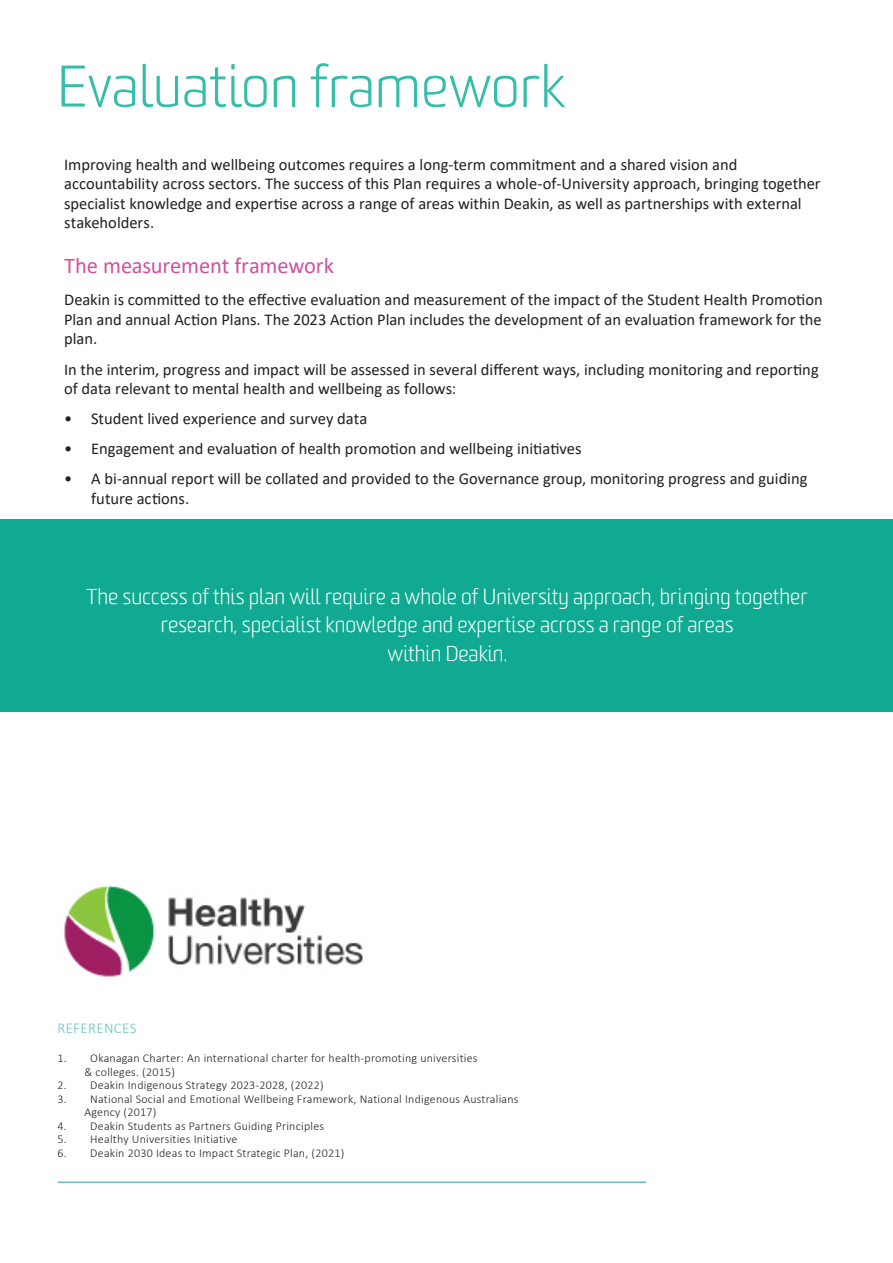
<style>
.page{position:relative;width:893px;height:1263px;background:#fff}
.page>*{position:absolute;margin:0;border:0;box-sizing:border-box;transform-origin:0 0}
.t1{font:300 57px "Worldly";color:#34bda9}
.t2{font:22.5px "Calibri";letter-spacing:-.005em;color:#cd529e}
.t3{font:300 21px/28.5px "Worldly";color:#fff;text-align:center}
.t4{font:16.5px/19.5px "Calibri";color:#231f20}
.t5{font:300 15px "Calibri";letter-spacing:.02em;color:#64c6b9}
.t6{font:300 12px/13.5px "Calibri";letter-spacing:.02em;color:#231f20}
</style>
<div class="page">
<hr style="left:58px;top:1181px;width:588px;height:2px;background:#64c6b9">
<img style="left:64px;top:885px;width:299px;height:92px">
<div style="left:0;top:519px;width:893px;height:193px;background:#10a991"></div>
<h1 class="t1" style="left:57px;top:53px;width:509px">Evaluation framework</h1>
<p class="t4" style="left:64px;top:154px;width:758px">Improving health and wellbeing outcomes requires a long-term commitment and a shared vision and accountability across sectors. The success of this Plan requires a whole-of-University approach, bringing together specialist knowledge and expertise across a range of areas within Deakin, as well as partnerships with external stakeholders.</p>
<h2 class="t2" style="left:64px;top:250px;width:271px">The measurement framework</h2>
<p class="t4" style="left:64px;top:290px;width:760px;text-align:justify">Deakin is committed to the effective evaluation and measurement of the impact of the Student Health Promotion Plan and annual Action Plans. The 2023 Action Plan includes the development of an evaluation framework for the plan.</p>
<p class="t4" style="left:64px;top:359px;width:756px">In the interim, progress and impact will be assessed in several different ways, including monitoring and reporting of data relevant to mental health and wellbeing as follows:</p>
<p class="t4" style="left:64px;top:408px;width:305px">• Student lived experience and survey data</p>
<p class="t4" style="left:64px;top:439px;width:519px">• Engagement and evaluation of health promotion and wellbeing initiatives</p>
<p class="t4" style="left:91px;top:469px;width:718px;text-indent:-27px">• A bi-annual report will be collated and provided to the Governance group, monitoring progress and guiding future actions.</p>
<p class="t3" style="left:86px;top:582px;width:723px">The success of this plan will require a whole of University approach, bringing together research, specialist knowledge and expertise across a range of areas<br>within Deakin.</p>
<p class="t5" style="left:57px;top:1019px;width:81px">REFERENCES</p>
<p class="t6" style="left:84px;top:1051px;width:395px;text-indent:-27px">1. Okanagan Charter: An international charter for health-promoting universities &amp; colleges. (2015)</p>
<p class="t6" style="left:57px;top:1078px;width:268px">2. Deakin Indigenous Strategy 2023-2028, (2022)</p>
<p class="t6" style="left:84px;top:1092px;width:436px;text-indent:-27px">3. National Social and Emotional Wellbeing Framework, National Indigenous Australians<br>Agency (2017)</p>
<p class="t6" style="left:57px;top:1119px;width:268px">4. Deakin Students as Partners Guiding Principles</p>
<p class="t6" style="left:57px;top:1132px;width:182px">5. Healthy Universities Initiative</p>
<p class="t6" style="left:57px;top:1146px;width:288px">6. Deakin 2030 Ideas to Impact Strategic Plan, (2021)</p>
</div>
